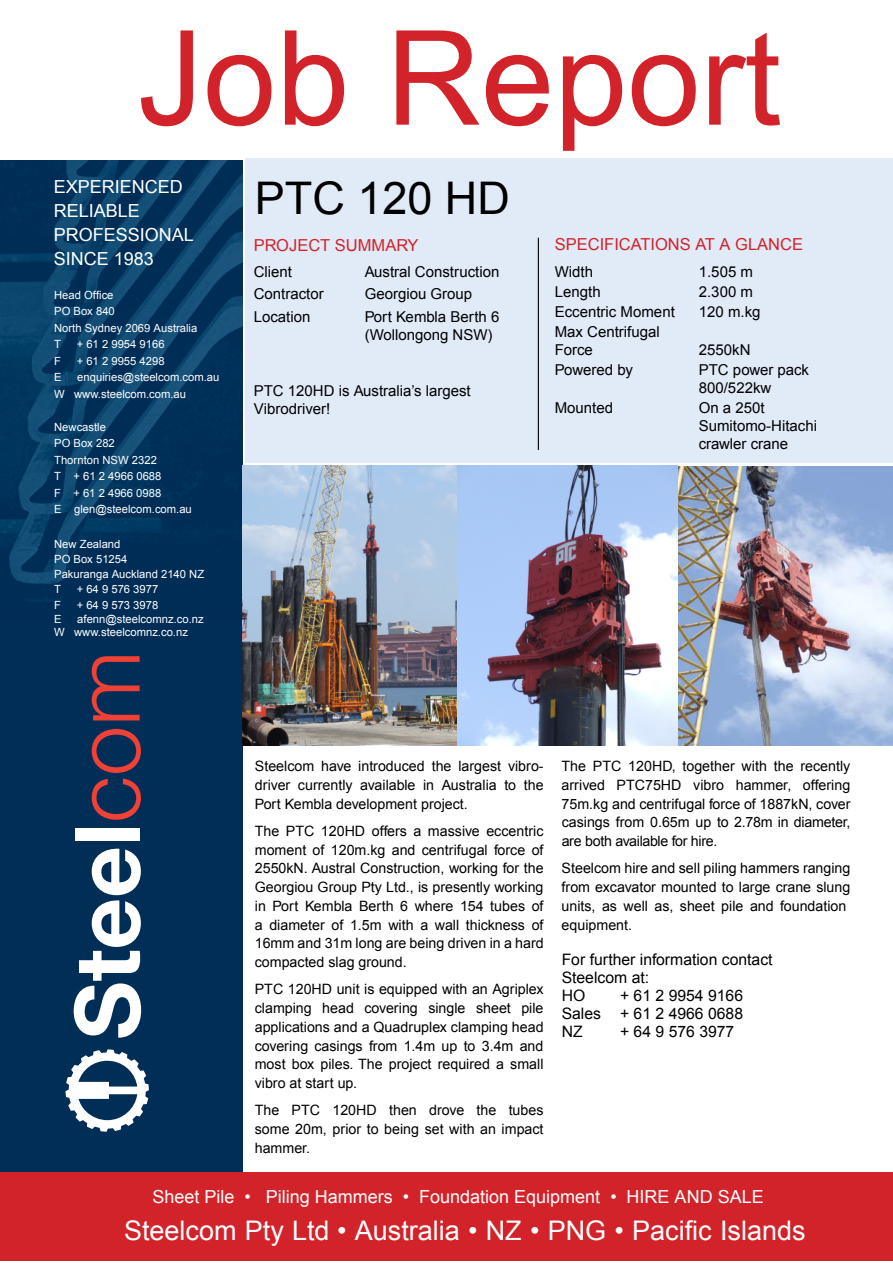
<style>
.page{position:relative;width:893px;height:1263px;background:#fff}
.page>*{position:absolute;margin:0;border:0;box-sizing:border-box;transform-origin:0 0}
.t1{font:131.55px "Arial";color:#d2232a}
.t2{font:45px "Arial";color:#000}
.t3{font:27px "Arial";color:#fff}
.t4{font:18px/24px "Arial";color:#fff}
.t5{font:16.5px "Arial";color:#d2232a}
.t6{font:15.75px/18px "Arial";color:#000}
.t7{font:15px/18px "Arial";color:#000}
.t8{font:14.25px/18.8px "Arial";color:#000;text-align:justify}
.t9{font:11.25px/16.5px "Arial";color:#fff}
</style>
<div class="page">
<div style="left:245px;top:158px;width:648px;height:304px;background:#e1eaf7"></div>
<div style="left:0;top:160px;width:242px;height:1039px;background:#002e56"></div>
<img style="left:0;top:160px;width:242px;height:439px">
<svg style="left:74px;top:848px;width:67px;height:190px"></svg>
<div style="left:75px;top:828px;width:65px;height:13px;background:#fff"></div>
<svg style="left:92px;top:729px;width:49px;height:91px"></svg>
<svg style="left:92px;top:656px;width:48px;height:64px"></svg>
<svg style="left:65px;top:1049px;width:84px;height:83px"></svg>
<div style="left:0;top:1172px;width:893px;height:89px;background:#d2232a"></div>
<img style="left:678px;top:467px;width:215px;height:279px">
<hr style="left:538px;top:238px;width:1px;height:212px;background:#000">
<img style="left:242px;top:465px;width:310px;height:281px">
<img style="left:457px;top:466px;width:221px;height:280px">
<h1 class="t1" style="left:137px;top:-8px;width:645px">Job Report</h1>
<p class="t4" style="left:54px;top:175px;width:142px">EXPERIENCED<br>RELIABLE<br>PROFESSIONAL<br>SINCE 1983</p>
<p class="t9" style="left:54px;top:287px;width:145px">Head Office<br>PO Box 840<br>North Sydney 2069 Australia<br>T</p>
<p class="t9" style="left:77px;top:336px;width:89px">+ 61 2 9954 9166</p>
<p class="t9" style="left:54px;top:353px;width:8px">F</p>
<p class="t9" style="left:77px;top:353px;width:89px">+ 61 2 9955 4298</p>
<p class="t9" style="left:54px;top:369px;width:9px">E</p>
<p class="t9" style="left:54px;top:369px;width:167px;text-indent:23px">enquiries@steelcom.com.au<br>W www.steelcom.com.au</p>
<p class="t9" style="left:54px;top:419px;width:139px">Newcastle<br>PO Box 282<br>Thornton NSW 2322<br>T + 61 2 4966 0688<br>F + 61 2 4966 0988<br>E glen@steelcom.com.au</p>
<p class="t9" style="left:54px;top:536px;width:152px;line-height:15px">New Zealand<br>PO Box 51254<br>Pakuranga Auckland 2140 NZ<br>T</p>
<p class="t9" style="left:77px;top:581px;width:83px">+ 64 9 576 3977</p>
<p class="t9" style="left:54px;top:597px;width:8px">F</p>
<p class="t9" style="left:77px;top:597px;width:83px">+ 64 9 573 3978</p>
<p class="t9" style="left:54px;top:611px;width:9px">E</p>
<p class="t9" style="left:54px;top:612px;width:151px;line-height:13.5px;text-indent:23px">afenn@steelcomnz.co.nz<br>W www.steelcomnz.co.nz</p>
<h2 class="t2" style="left:255px;top:169px;width:257px">PTC 120 HD</h2>
<p class="t5" style="left:254px;top:234px;width:166px">PROJECT SUMMARY</p>
<p class="t7" style="left:254px;top:263px;width:40px">Client</p>
<p class="t7" style="left:365px;top:263px;width:136px">Austral Construction</p>
<p class="t7" style="left:254px;top:285px;width:72px">Contractor</p>
<p class="t7" style="left:365px;top:285px;width:109px">Georgiou Group</p>
<p class="t7" style="left:254px;top:308px;width:58px">Location</p>
<p class="t7" style="left:365px;top:308px;width:136px">Port Kembla Berth 6 (Wollongong NSW)</p>
<p class="t7" style="left:254px;top:382px;width:219px">PTC 120HD is Australia’s largest<br>Vibrodriver!</p>
<p class="t5" style="left:555px;top:233px;width:250px">SPECIFICATIONS AT A GLANCE</p>
<p class="t7" style="left:555px;top:262px;width:40px">Width</p>
<p class="t7" style="left:699px;top:262px;width:56px">1.505 m</p>
<p class="t7" style="left:555px;top:283px;width:47px">Length</p>
<p class="t7" style="left:699px;top:283px;width:56px">2.300 m</p>
<p class="t7" style="left:555px;top:303px;width:122px">Eccentric Moment</p>
<p class="t7" style="left:699px;top:303px;width:63px">120 m.kg</p>
<p class="t7" style="left:555px;top:323px;width:107px">Max Centrifugal<br>Force</p>
<p class="t7" style="left:699px;top:341px;width:53px">2550kN</p>
<p class="t7" style="left:555px;top:361px;width:80px">Powered by</p>
<p class="t7" style="left:699px;top:361px;width:112px">PTC power pack<br>800/522kw</p>
<p class="t7" style="left:555px;top:399px;width:60px">Mounted</p>
<p class="t7" style="left:699px;top:399px;width:120px">On a 250t<br>Sumitomo-Hitachi crawler crane</p>
<p class="t8" style="left:255px;top:757px;width:290px">Steelcom have introduced the largest vibro&shy;driver currently available in Australia to the Port Kembla development project.</p>
<p class="t8" style="left:255px;top:821px;width:290px">The PTC 120HD offers a massive eccentric moment of 120m.kg and centrifugal force of 2550kN. Austral Construction, working for the Georgiou Group Pty Ltd., is presently working in Port Kembla Berth 6 where 154 tubes of a diameter of 1.5m with a wall thickness of 16mm and 31m long are being driven in a hard compacted slag ground.</p>
<p class="t8" style="left:255px;top:980px;width:290px">PTC 120HD unit is equipped with an Agriplex clamping head covering single sheet pile applications and a Quadruplex clamping head covering casings from 1.4m up to 3.4m and most box piles. The project required a small vibro at start up.</p>
<p class="t8" style="left:255px;top:1101px;width:290px">The PTC 120HD then drove the tubes some 20m, prior to being set with an impact hammer.</p>
<p class="t8" style="left:562px;top:757px;width:290px">The PTC 120HD, together with the recently arrived PTC75HD vibro hammer, offering 75m.kg and centrifugal force of 1887kN, cover casings from 0.65m up to 2.78m in diameter, are both available for hire.</p>
<p class="t8" style="left:562px;top:859px;width:290px;text-align:left">Steelcom hire and sell piling hammers ranging from excavator mounted to large crane slung units, as well as, sheet pile and foundation equipment.</p>
<p class="t6" style="left:562px;top:951px;width:212px">For further information contact<br>Steelcom at:<br>HO</p>
<p class="t6" style="left:562px;top:987px;width:183px;text-align:justify;text-indent:58px">+ 61 2 9954 9166<br>Sales + 61 2 4966 0688<br>NZ</p>
<p class="t6" style="left:620px;top:1023px;width:116px">+ 64 9 576 3977</p>
<p class="t4" style="left:152px;top:1184px;width:613px">Sheet Pile • Piling Hammers • Foundation Equipment • HIRE AND SALE</p>
<h3 class="t3" style="left:124px;top:1213px;width:683px">Steelcom Pty Ltd • Australia • NZ • PNG • Pacific Islands</h3>
</div>
